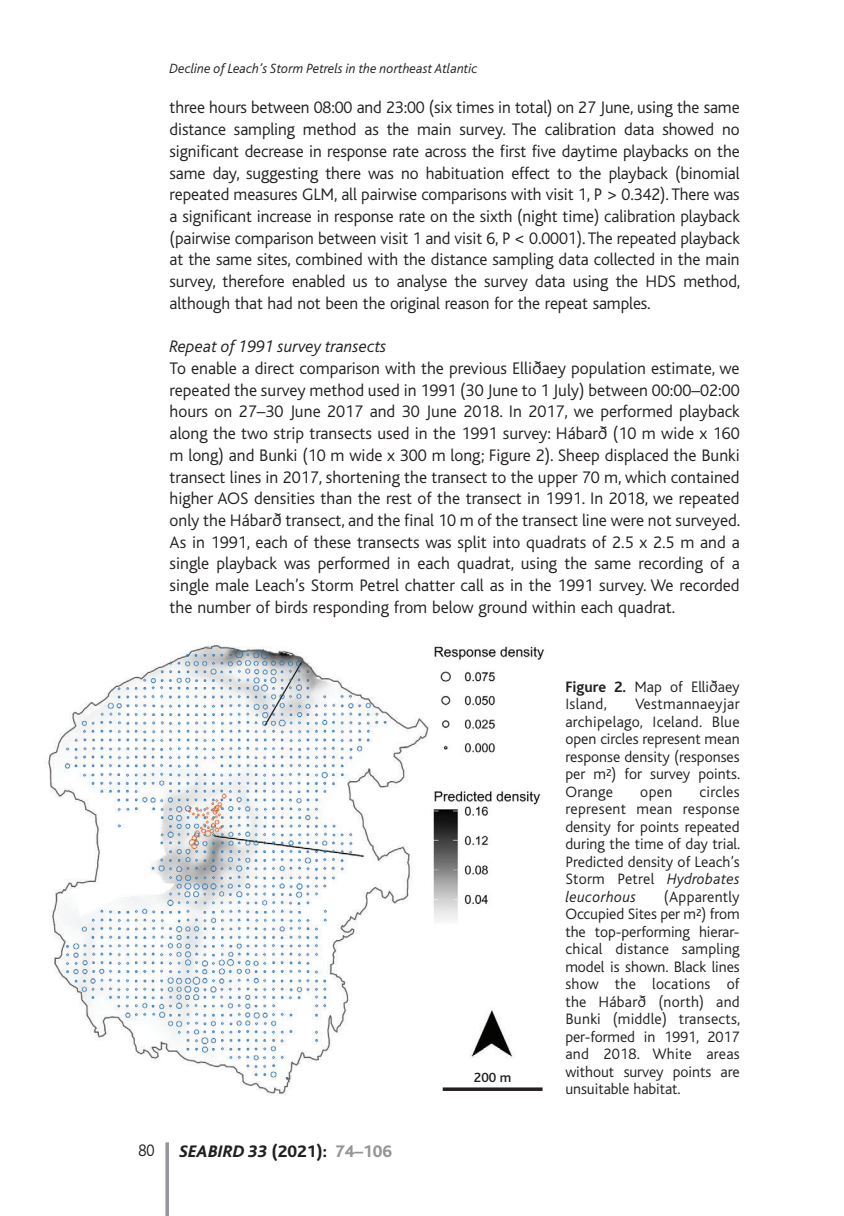
<style>
.page{position:relative;width:844px;height:1216px;background:#fff}
.page>*{position:absolute;margin:0;border:0;box-sizing:border-box;transform-origin:0 0}
.t1{font:300 17.5px/21.7px "Bliss";letter-spacing:-.005em;color:#231f20;text-align:justify}
.t2{font:italic 300 17.5px "Bliss";color:#231f20}
.t3{font:italic 800 17.5px "Bliss";color:#231f20}
.t4{font:300 17.5px "Bliss";letter-spacing:-.005em;color:#231f20;scale:.9 1}
.t5{font:300 15.75px/17.5px "Bliss";color:#231f20;text-align:justify}
.t6{font:italic 300 14px "Bliss";color:#231f20}
.t7{font:500 14px "Bliss";color:#231f20}
.s1{font-style:normal}
.s2{font-style:normal;color:#939598}
.s3{font-weight:700}
.s4{font-style:italic}
</style>
<div class="page">
<svg style="left:165px;top:1142px;width:4px;height:73px"></svg>
<img style="left:48px;top:644px;width:494px;height:452px">
<img style="left:464px;top:1005px;width:55px;height:58px">
<hr style="left:442px;top:1087px;width:100px;height:3px;background:#231f20">
<img style="left:431px;top:644px;width:114px;height:312px">
<p class="t6" style="left:169px;top:64px;width:309px">Decline of Leach’s Storm Petrels in the northeast Atlantic</p>
<p class="t1" style="left:169px;top:98px;width:572px">three hours between 08:00 and 23:00 (six times in total) on 27 June, using the same distance sampling method as the main survey. The calibration data showed no significant decrease in response rate across the first five daytime playbacks on the same day, suggesting there was no habituation effect to the playback (binomial repeated measures GLM, all pairwise comparisons with visit 1, P &gt; 0.342). There was a significant increase in response rate on the sixth (night time) calibration playback (pairwise comparison between visit 1 and visit 6, P &lt; 0.0001). The repeated playback at the same sites, combined with the distance sampling data collected in the main survey, therefore enabled us to analyse the survey data using the HDS method, although that had not been the original reason for the repeat samples.</p>
<p class="t2" style="left:169px;top:341px;width:218px">Repeat of 1991 survey transects</p>
<p class="t1" style="left:169px;top:359px;width:572px">To enable a direct comparison with the previous Elliðaey population estimate, we repeated the survey method used in 1991 (30 June to 1 July) between 00:00–02:00 hours on 27–30 June 2017 and 30 June 2018. In 2017, we performed playback along the two strip transects used in the 1991 survey: Hábarð (10 m wide x 160 m long) and Bunki (10 m wide x 300 m long; Figure 2). Sheep displaced the Bunki transect lines in 2017, shortening the transect to the upper 70 m, which contained higher AOS densities than the rest of the transect in 1991. In 2018, we repeated only the Hábarð transect, and the final 10 m of the transect line were not surveyed.<br>As in 1991, each of these transects was split into quadrats of 2.5 x 2.5 m and a single playback was performed in each quadrat, using the same recording of a single male Leach’s Storm Petrel chatter call as in the 1991 survey. We recorded the number of birds responding from below ground within each quadrat.</p>
<p class="t4" style="left:138px;top:1144px;width:20px">80</p>
<p class="t3" style="left:179px;top:1145px;width:214px">SEABIRD 33 <span class="s1">(2021):</span> <span class="s2">74–106</span></p>
<p class="t7" style="left:474px;top:1073px;width:39px">200 m</p>
<p class="t5" style="left:565px;top:679px;width:176px"><span class="s3">Figure 2.</span> Map of Elliðaey<br>Island,</p>
<p class="t5" style="left:565px;top:696px;width:176px;text-indent:70px">Vestmannaeyjar archipelago, Iceland. Blue open circles represent mean response density (responses per m<sup>2</sup>) for survey points.<br>Orange</p>
<p class="t5" style="left:565px;top:784px;width:176px;text-indent:134px">circles represent mean response density for points repeated during the time of day trial.<br>Predicted density of Leach’s Storm Petrel <span class="s4">Hydrobates leucorhous</span></p>
<p class="t5" style="left:640px;top:784px;width:34px">open</p>
<p class="t5" style="left:565px;top:889px;width:176px;text-indent:98px">(Apparently Occupied Sites per m<sup>2</sup>) from the top-performing hierar&shy;chical distance sampling model is shown. Black lines show the locations of the Hábarð (north) and Bunki (middle) transects, per-formed in 1991, 2017 and 2018. White areas without survey points are unsuitable habitat.</p>
</div>
